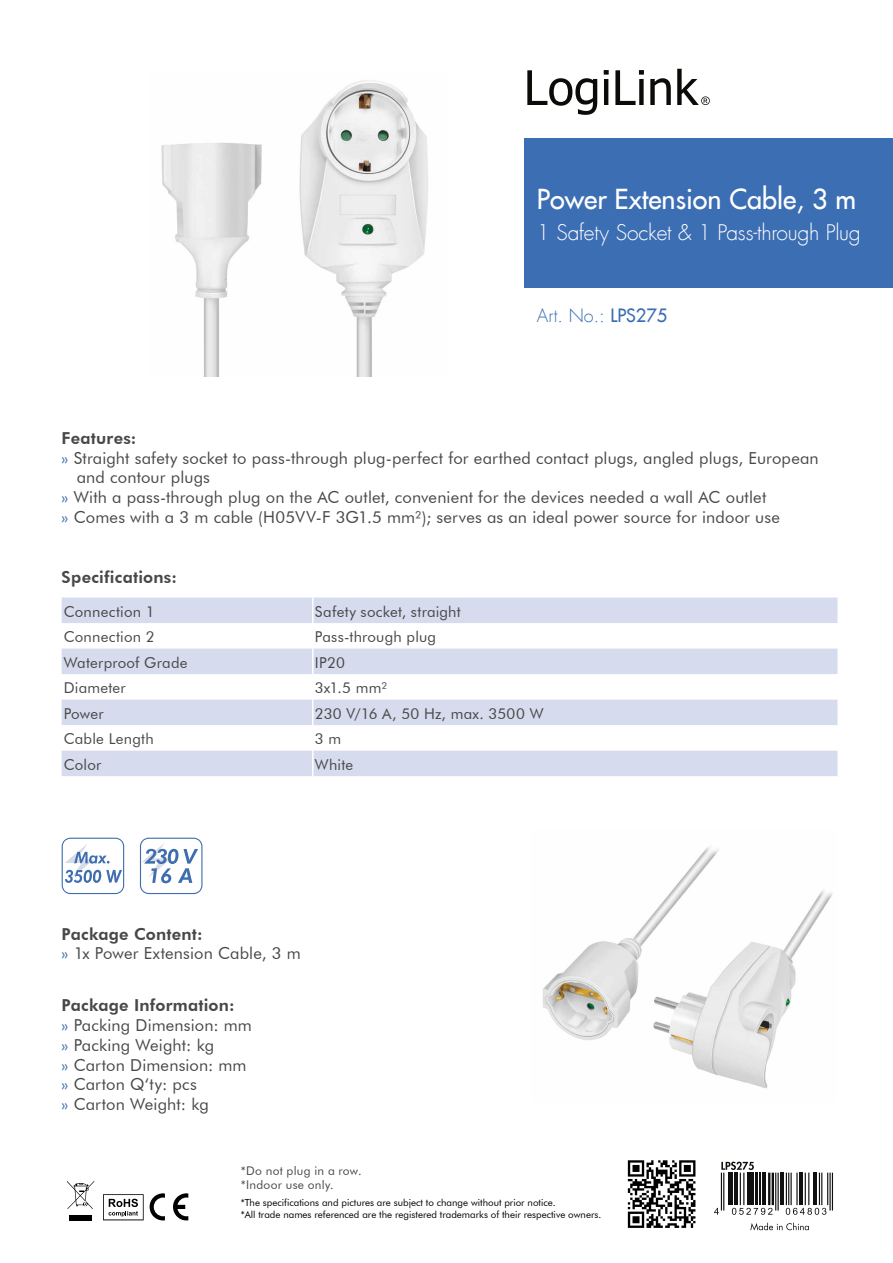
<style>
.page{position:relative;width:893px;height:1263px;background:#fff}
.page>*{position:absolute;margin:0;border:0;box-sizing:border-box;transform-origin:0 0}
.t1{font:27px "Futura LT";color:#fff}
.t2{font:300 21px "Futura LT";letter-spacing:-.01em;color:#fff}
.t3{font:300 18px "Futura LT";color:#3c6eb4}
.t4{font:16.5px/19.8px "Futura BT";letter-spacing:.01em;color:#484848}
.t5{font:800 16.5px "Futura BT";letter-spacing:.015em;color:#484848}
.t6{font:15px "Futura BT";letter-spacing:.015em;color:#484848}
.t7{font:12px/14.4px "Futura BT";letter-spacing:.025em;color:#484848}
.t8{font:9.75px/11.7px "Futura BT";color:#000}
.s1{font-weight:400}
.s2{color:#3c6eb4}
.s3{font-weight:800}
</style>
<div class="page">
<svg style="left:103px;top:1194px;width:41px;height:26px"></svg>
<svg style="left:67px;top:1181px;width:27px;height:28px"></svg>
<div style="left:69px;top:1215px;width:23px;height:5px;background:#000"></div>
<svg style="left:150px;top:1193px;width:15px;height:27px"></svg>
<svg style="left:173px;top:1193px;width:15px;height:27px"></svg>
<div style="left:524px;top:138px;width:369px;height:150px;background:#3c6eb4"></div>
<svg style="left:527px;top:69px;width:183px;height:46px"></svg>
<svg style="left:750px;top:1223px;width:59px;height:7px"></svg>
<svg style="left:628px;top:1160px;width:67px;height:68px"></svg>
<svg style="left:721px;top:1162px;width:33px;height:8px"></svg>
<svg style="left:714px;top:1208px;width:5px;height:7px"></svg>
<svg style="left:732px;top:1208px;width:40px;height:7px"></svg>
<svg style="left:786px;top:1208px;width:40px;height:7px"></svg>
<hr style="left:723px;top:1173px;width:1px;height:37px;background:#111011">
<hr style="left:721px;top:1173px;width:1px;height:37px;background:#111011">
<hr style="left:728px;top:1173px;width:2px;height:32px;background:#111011">
<hr style="left:731px;top:1173px;width:2px;height:32px;background:#111011">
<hr style="left:734px;top:1173px;width:3px;height:32px;background:#111011">
<hr style="left:743px;top:1173px;width:1px;height:32px;background:#111011">
<hr style="left:740px;top:1173px;width:1px;height:32px;background:#111011">
<hr style="left:747px;top:1173px;width:2px;height:32px;background:#111011">
<hr style="left:750px;top:1173px;width:4px;height:32px;background:#111011">
<hr style="left:755px;top:1173px;width:2px;height:32px;background:#111011">
<hr style="left:760px;top:1173px;width:1px;height:32px;background:#111011">
<hr style="left:762px;top:1173px;width:4px;height:32px;background:#111011">
<hr style="left:772px;top:1173px;width:2px;height:32px;background:#111011">
<hr style="left:768px;top:1173px;width:2px;height:32px;background:#111011">
<hr style="left:777px;top:1173px;width:2px;height:37px;background:#111011">
<hr style="left:775px;top:1173px;width:1px;height:37px;background:#111011">
<hr style="left:780px;top:1173px;width:3px;height:32px;background:#111011">
<hr style="left:796px;top:1173px;width:2px;height:32px;background:#111011">
<hr style="left:790px;top:1173px;width:2px;height:32px;background:#111011">
<hr style="left:788px;top:1173px;width:1px;height:32px;background:#111011">
<hr style="left:786px;top:1173px;width:1px;height:32px;background:#111011">
<hr style="left:799px;top:1173px;width:3px;height:32px;background:#111011">
<hr style="left:808px;top:1173px;width:1px;height:32px;background:#111011">
<hr style="left:805px;top:1173px;width:1px;height:32px;background:#111011">
<hr style="left:813px;top:1173px;width:3px;height:32px;background:#111011">
<hr style="left:832px;top:1173px;width:1px;height:37px;background:#111011">
<hr style="left:829px;top:1173px;width:2px;height:37px;background:#111011">
<hr style="left:827px;top:1173px;width:1px;height:32px;background:#111011">
<hr style="left:821px;top:1173px;width:1px;height:32px;background:#111011">
<hr style="left:819px;top:1173px;width:1px;height:32px;background:#111011">
<img style="left:161px;top:80px;width:267px;height:297px">
<svg style="left:62px;top:597px;width:775px;height:179px;fill:#d6dcee"></svg>
<hr style="left:312px;top:597px;width:2px;height:26px;background:#fff">
<hr style="left:312px;top:623px;width:2px;height:26px;background:#fff">
<hr style="left:312px;top:649px;width:2px;height:25px;background:#fff">
<hr style="left:312px;top:674px;width:2px;height:26px;background:#fff">
<hr style="left:312px;top:700px;width:2px;height:25px;background:#fff">
<hr style="left:312px;top:725px;width:2px;height:26px;background:#fff">
<hr style="left:312px;top:751px;width:2px;height:25px;background:#fff">
<svg style="left:62px;top:838px;width:62px;height:56px"></svg>
<svg style="left:140px;top:838px;width:62px;height:56px"></svg>
<img style="left:542px;top:846px;width:291px;height:243px">
<h1 class="t1" style="left:537px;top:181px;width:321px">Power Extension Cable, 3 m</h1>
<p class="t2" style="left:537px;top:220px;width:325px">1 Safety Socket &amp; 1 Pass-through Plug</p>
<p class="t3" style="left:537px;top:305px;width:132px">Art. No.: <span class="s1">LPS275</span></p>
<p class="t5" style="left:62px;top:428px;width:76px">Features:</p>
<p class="t4" style="left:62px;top:448px;width:759px"><span class="s2">»</span> Straight safety socket to pass-through plug-perfect for earthed contact plugs, angled plugs, European</p>
<p class="t4" style="left:77px;top:467px;width:135px">and contour plugs</p>
<p class="t4" style="left:62px;top:487px;width:706px"><span class="s2">»</span> With a pass-through plug on the AC outlet, convenient for the devices needed a wall AC outlet</p>
<p class="t4" style="left:62px;top:507px;width:720px"><span class="s2">»</span> Comes with a 3 m cable (H05VV-F 3G1.5 mm²); serves as an ideal power source for indoor use</p>
<p class="t5" style="left:62px;top:567px;width:117px">Specifications:</p>
<p class="t6" style="left:64px;top:602px;width:92px">Connection 1</p>
<p class="t6" style="left:315px;top:602px;width:147px">Safety socket, straight</p>
<p class="t6" style="left:64px;top:628px;width:92px">Connection 2</p>
<p class="t6" style="left:315px;top:628px;width:123px">Pass-through plug</p>
<p class="t6" style="left:64px;top:653px;width:125px">Waterproof Grade</p>
<p class="t6" style="left:315px;top:653px;width:32px">IP20</p>
<p class="t6" style="left:64px;top:679px;width:63px">Diameter</p>
<p class="t6" style="left:315px;top:679px;width:74px">3x1.5 mm²</p>
<p class="t6" style="left:64px;top:704px;width:41px">Power</p>
<p class="t6" style="left:315px;top:704px;width:230px">230 V/16 A, 50 Hz, max. 3500 W</p>
<p class="t6" style="left:64px;top:730px;width:92px">Cable Length</p>
<p class="t6" style="left:315px;top:730px;width:28px">3 m</p>
<p class="t6" style="left:64px;top:755px;width:39px">Color</p>
<p class="t6" style="left:315px;top:755px;width:40px">White</p>
<p class="t4" style="left:62px;top:924px;width:241px"><span class="s3">Package Content:<br></span><span class="s2">»</span> 1x Power Extension Cable, 3 m</p>
<p class="t4" style="left:62px;top:995px;width:192px"><span class="s3">Package Information:<br></span><span class="s2">»</span> Packing Dimension: mm <span class="s2">»</span> Packing Weight: kg<br><span class="s2">»</span> Carton Dimension: mm <span class="s2">»</span> Carton Q‘ty: pcs<br><span class="s2">»</span> Carton Weight: kg</p>
<p class="t7" style="left:241px;top:1163px;width:122px">*Do not plug in a row. *Indoor use only.</p>
<p class="t8" style="left:241px;top:1196px;width:362px">*The specifications and pictures are subject to change without prior notice.<br>*All trade names referenced are the registered trademarks of their respective owners.</p>
</div>
